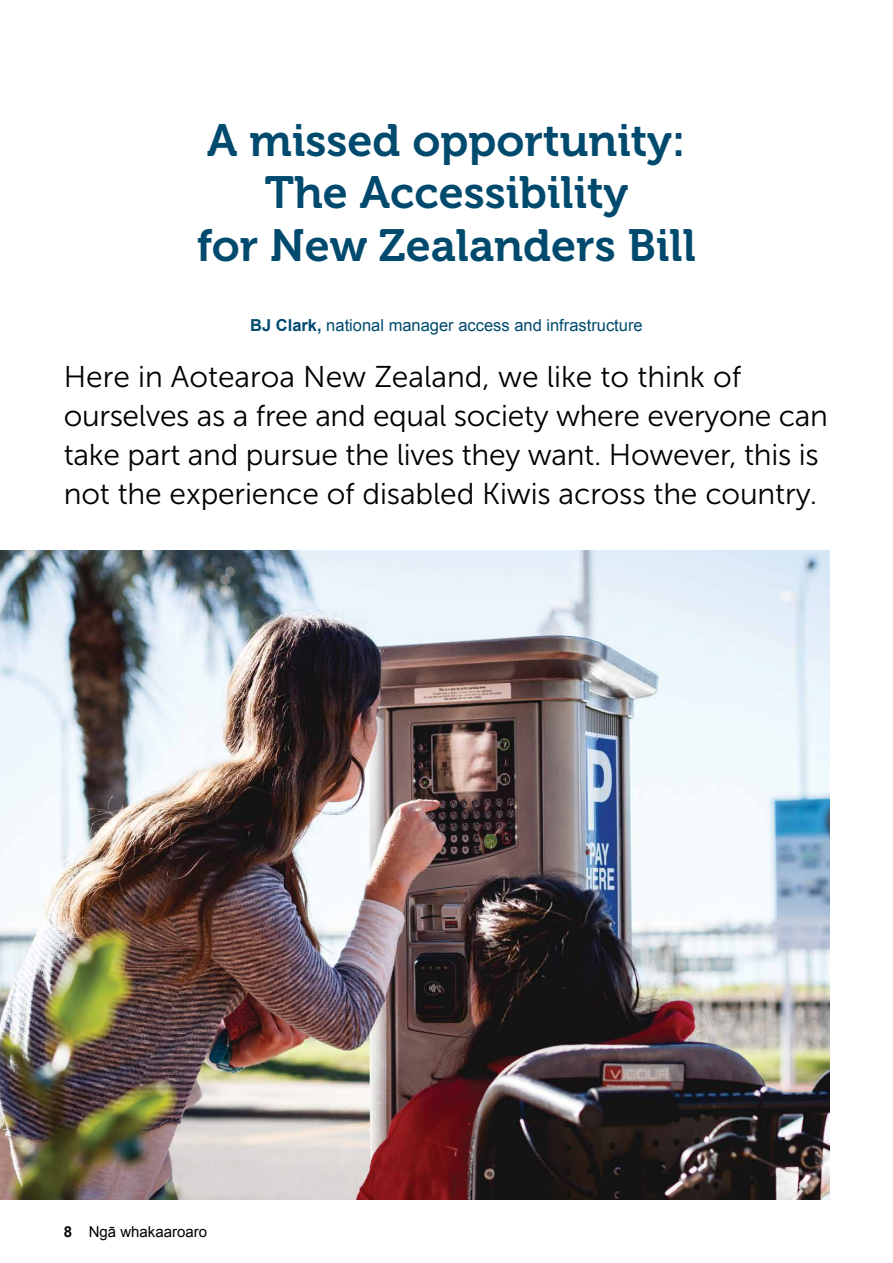
<style>
.page{position:relative;width:893px;height:1263px;background:#fff}
.page>*{position:absolute;margin:0;border:0;box-sizing:border-box;transform-origin:0 0}
.t1{font:45px/52.5px "Museo 700";color:#004a6e;text-align:center}
.t2{font:30px/39px "Museo Sans 300";letter-spacing:-.01em;color:#000}
.t3{font:16.5px "Arial";color:#004a6e}
.t4{font:15px "Arial";color:#000}
.s1{font-weight:700}
</style>
<div class="page">
<img style="left:0;top:551px;width:829px;height:648px">
<h1 class="t1" style="left:197px;top:115px;width:500px">A missed opportunity:<br>The Accessibility<br>for New Zealanders Bill</h1>
<p class="t3" style="left:250px;top:314px;width:394px"><span class="s1">BJ Clark,</span> national manager access and infrastructure</p>
<p class="t2" style="left:64px;top:358px;width:766px">Here in Aotearoa New Zealand, we like to think of ourselves as a free and equal society where everyone can take part and pursue the lives they want. However, this is not the experience of disabled Kiwis across the country.</p>
<p class="t4" style="left:64px;top:1221px;width:145px"><span class="s1">8</span> Ngā whakaaroaro</p>
</div>
